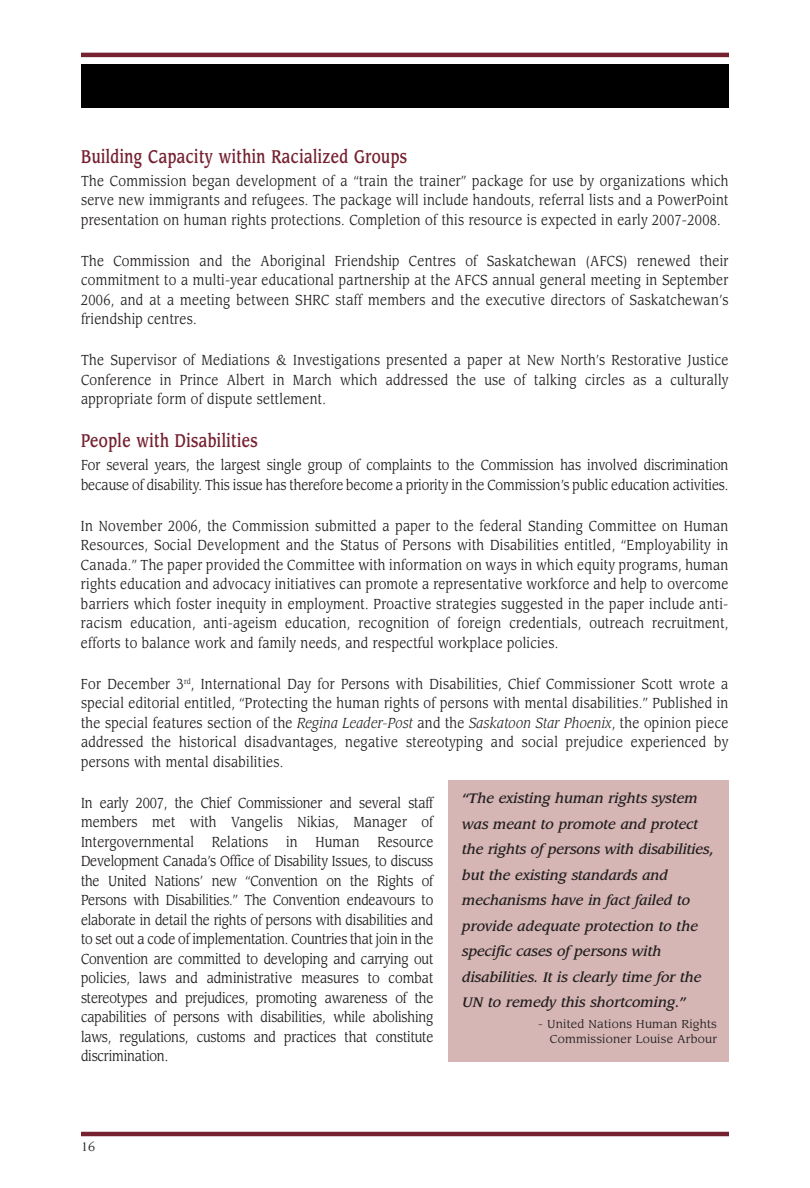
<style>
.page{position:relative;width:810px;height:1188px;background:#fff}
.page>*{position:absolute;margin:0;border:0;box-sizing:border-box;transform-origin:0 0}
.t1{font:500 18px "Leawood";letter-spacing:.035em;color:#752130;scale:.75 1}
.t2{font:14.25px/19.5px "Leawood";letter-spacing:.02em;color:#231f20;text-align:justify;scale:.85 1}
.t3{font:14.25px/19.5px "Leawood";letter-spacing:-.005em;color:#231f20;scale:.85 1}
.t4{font:italic 500 13.5px/25.5px "Leawood";color:#231f20}
.t5{font:12px "Leawood";color:#231f20}
.t6{font:11.25px/15px "Leawood Std";letter-spacing:.02em;color:#231f20;text-align:right}
.s1{font-style:italic}
</style>
<div class="page">
<hr style="left:81px;top:1132px;width:648px;height:4px;background:#752130">
<hr style="left:81px;top:53px;width:648px;height:4px;background:#752130">
<div style="left:81px;top:64px;width:648px;height:44px;background:#000"></div>
<div style="left:448px;top:780px;width:280px;height:281px;background:#d5b6b4"></div>
<p class="t1" style="left:81px;top:148px;width:436px">Building Capacity within Racialized Groups</p>
<p class="t2" style="left:81px;top:172px;width:763px">The Commission began development of a “train the trainer” package for use by organizations which serve new immigrants and refugees. The package will include handouts, referral lists and a PowerPoint presentation on human rights protections. Completion of this resource is expected in early 2007-2008.</p>
<p class="t2" style="left:81px;top:252px;width:763px">The Commission and the Aboriginal Friendship Centres of Saskatchewan (AFCS) renewed their commitment to a multi-year educational partnership at the AFCS annual general meeting in September 2006, and at a meeting between SHRC staff members and the executive directors of Saskatchewan’s friendship centres.</p>
<p class="t2" style="left:81px;top:352px;width:763px">The Supervisor of Mediations &amp; Investigations presented a paper at New North’s Restorative Justice Conference in Prince Albert in March which addressed the use of talking circles as a culturally appropriate form of dispute settlement.</p>
<p class="t1" style="left:81px;top:433px;width:237px">People with Disabilities</p>
<p class="t3" style="left:81px;top:456px;width:763px">For several years, the largest single group of complaints to the Commission has involved discrimination because of disability. This issue has therefore become a priority in the Commission’s public education activities.</p>
<p class="t2" style="left:81px;top:517px;width:763px">In November 2006, the Commission submitted a paper to the federal Standing Committee on Human Resources, Social Development and the Status of Persons with Disabilities entitled, “Employability in Canada.” The paper provided the Committee with information on ways in which equity programs, human rights education and advocacy initiatives can promote a representative workforce and help to overcome barriers which foster inequity in employment. Proactive strategies suggested in the paper include anti&shy;racism education, anti-ageism education, recognition of foreign credentials, outreach recruitment, efforts to balance work and family needs, and respectful workplace policies.</p>
<p class="t2" style="left:81px;top:675px;width:763px">For December 3<sup>rd</sup>, International Day for Persons with Disabilities, Chief Commissioner Scott wrote a special editorial entitled, “Protecting the human rights of persons with mental disabilities.” Published in the special features section of the <span class="s1">Regina Leader-Post</span> and the <span class="s1">Saskatoon Star Phoenix</span>, the opinion piece addressed the historical disadvantages, negative stereotyping and social prejudice experienced by persons with mental disabilities.</p>
<p class="t2" style="left:81px;top:794px;width:416px">In early 2007, the Chief Commissioner and several staff members met with Vangelis Nikias, Manager of Intergovernmental Relations in Human Resource Development Canada’s Office of Disability Issues, to discuss the United Nations’ new “Convention on the Rights of Persons with Disabilities.” The Convention endeavours to elaborate in detail the rights of persons with disabilities and to set out a code of implementation. Countries that join in the Convention are committed to developing and carrying out policies, laws and administrative measures to combat stereotypes and prejudices, promoting awareness of the capabilities of persons with disabilities, while abolishing laws, regulations, customs and practices that constitute discrimination.</p>
<p class="t4" style="left:462px;top:787px;width:253px">“The existing human rights system was meant to promote and protect the rights of persons with disabilities, but the existing standards and mechanisms have in fact failed to provide adequate protection to the specific cases of persons with disabilities. It is clearly time for the UN to remedy this shortcoming.”</p>
<p class="t6" style="left:538px;top:1018px;width:180px">- United Nations Human Rights<br>Commissioner Louise Arbour</p>
<p class="t5" style="left:81px;top:1142px;width:16px">16</p>
</div>
